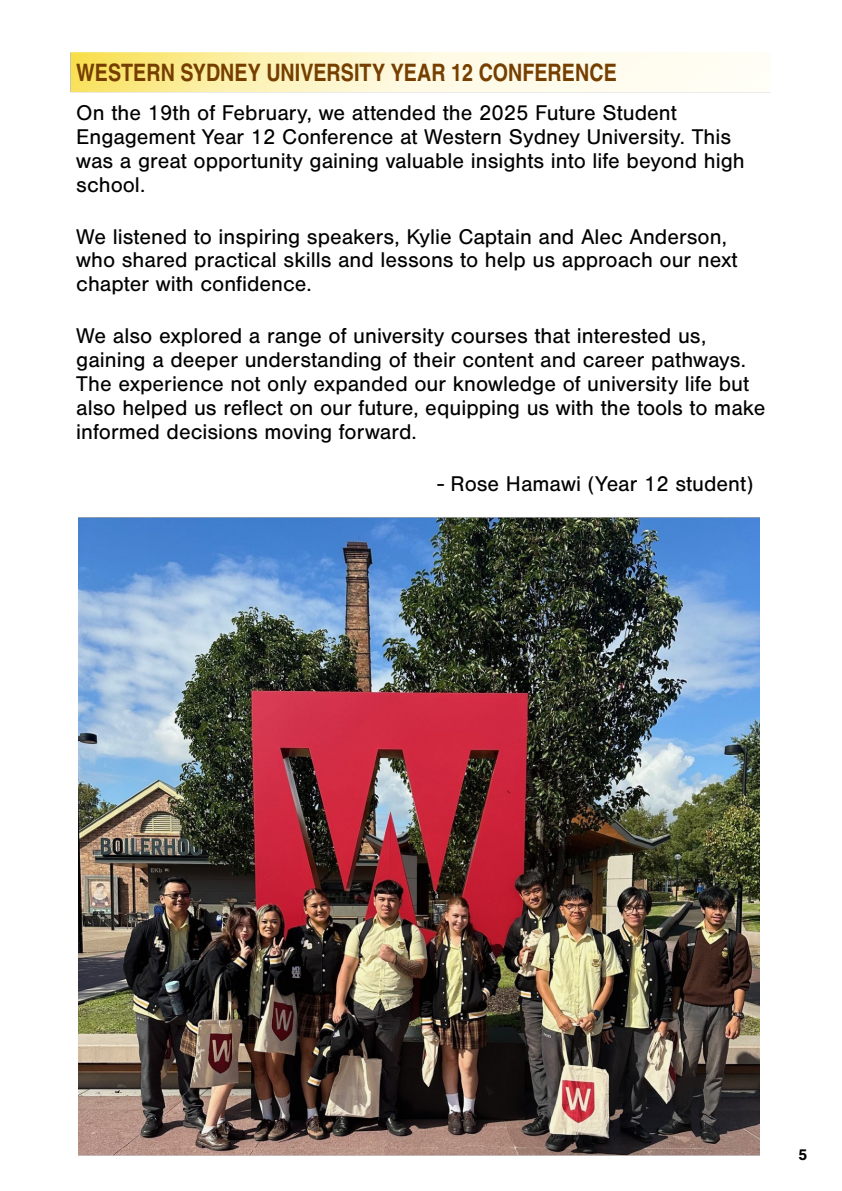
<style>
.page{position:relative;width:842px;height:1191px;background:#fff}
.page>*{position:absolute;margin:0;border:0;box-sizing:border-box;transform-origin:0 0}
.t1{font:700 24px "Nimbus San Con L";color:#763f00}
.t2{font:22.2px "Nimbus San";color:#000}
.t3{font:22px/24px "Nimbus San";color:#000}
.t4{font:700 16px "Nimbus San";color:#000}
</style>
<div class="page">
<img style="left:70px;top:52px;width:700px;height:41px">
<img style="left:79px;top:517px;width:680px;height:638px">
<p class="t1" style="left:76px;top:54px;width:542px">WESTERN SYDNEY UNIVERSITY YEAR 12 CONFERENCE</p>
<p class="t3" style="left:76px;top:101px;width:670px">On the 19th of February, we attended the 2025 Future Student Engagement Year 12 Conference at Western Sydney University. This was a great opportunity gaining valuable insights into life beyond high school.</p>
<p class="t3" style="left:76px;top:225px;width:663px">We listened to inspiring speakers, Kylie Captain and Alec Anderson, who shared practical skills and lessons to help us approach our next chapter with confidence.</p>
<p class="t2" style="left:76px;top:324px;width:631px">We also explored a range of university courses that interested us,</p>
<p class="t3" style="left:76px;top:348px;width:691px">gaining a deeper understanding of their content and career pathways.<br>The experience not only expanded our knowledge of university life but also helped us reflect on our future, equipping us with the tools to make informed decisions moving forward.</p>
<p class="t3" style="left:437px;top:472px;width:317px">- Rose Hamawi (Year 12 student)</p>
<p class="t4" style="left:798px;top:1145px;width:11px">5</p>
</div>
